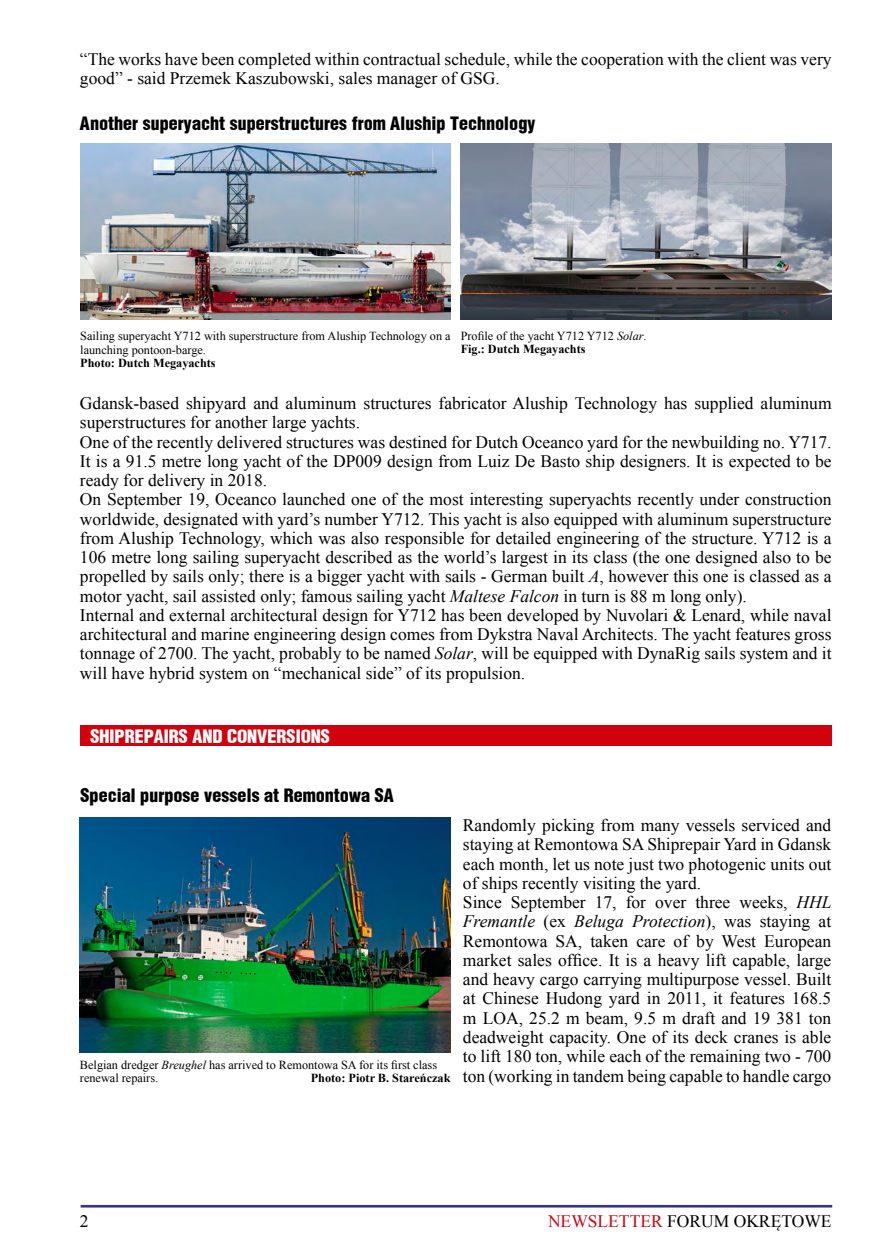
<style>
.page{position:relative;width:893px;height:1241px;background:#fff}
.page>*{position:absolute;margin:0;border:0;box-sizing:border-box;transform-origin:0 0}
.t1{font:18.38px "Switz Cond Blackpl";color:#000}
.t2{font:18.38px "Switz Cond Blackpl";color:#fff}
.t3{font:17.5px/19.2px "Times New Roman";color:#000}
.t4{font:12.25px/13.1px "Times New Roman";color:#000}
.t5{font:700 12.25px "Times New Roman";color:#000}
.s1{font-style:italic}
.s2{font-weight:700}
.s3{color:#d1010e}
</style>
<div class="page">
<hr style="left:81px;top:1204px;width:751px;height:3px;background:#363294">
<div style="left:81px;top:724px;width:751px;height:21px;background:#d1010e"></div>
<img style="left:80px;top:143px;width:371px;height:177px">
<img style="left:461px;top:143px;width:370px;height:176px">
<img style="left:80px;top:817px;width:371px;height:235px">
<p class="t3" style="left:80px;top:49px;width:753px">“The works have been completed within contractual schedule, while the cooperation with the client was very good” - said Przemek Kaszubowski, sales manager of GSG.</p>
<p class="t1" style="left:80px;top:111px;width:457px">Another superyacht superstructures from Aluship Technology</p>
<p class="t4" style="left:80px;top:329px;width:372px">Sailing superyacht Y712 with superstructure from Aluship Technology on a launching pontoon-barge.</p>
<p class="t5" style="left:80px;top:354px;width:137px">Photo: Dutch Megayachts</p>
<p class="t4" style="left:461px;top:329px;width:187px">Profile of the yacht Y712 Y712 <span class="s1">Solar</span>.<br><span class="s2">Fig.: Dutch Megayachts</span></p>
<p class="t3" style="left:80px;top:393px;width:753px">Gdansk-based shipyard and aluminum structures fabricator Aluship Technology has supplied aluminum superstructures for another large yachts.<br>One of the recently delivered structures was destined for Dutch Oceanco yard for the newbuilding no. Y717.<br>It is a 91.5 metre long yacht of the DP009 design from Luiz De Basto ship designers. It is expected to be ready for delivery in 2018.<br>On September 19, Oceanco launched one of the most interesting superyachts recently under construction worldwide, designated with yard’s number Y712. This yacht is also equipped with aluminum superstructure from Aluship Technology, which was also responsible for detailed engineering of the structure. Y712 is a 106 metre long sailing superyacht described as the world’s largest in its class (the one designed also to be propelled by sails only; there is a bigger yacht with sails - German built <span class="s1">A</span>, however this one is classed as a motor yacht, sail assisted only; famous sailing yacht <span class="s1">Maltese Falcon</span> in turn is 88 m long only).<br>Internal and external architectural design for Y712 has been developed by Nuvolari &amp; Lenard, while naval architectural and marine engineering design comes from Dykstra Naval Architects. The yacht features gross tonnage of 2700. The yacht, probably to be named <span class="s1">Solar</span>, will be equipped with DynaRig sails system and it will have hybrid system on “mechanical side” of its propulsion.</p>
<p class="t2" style="left:91px;top:723px;width:241px">SHIPREPAIRS AND CONVERSIONS</p>
<p class="t1" style="left:81px;top:783px;width:315px">Special purpose vessels at Remontowa SA</p>
<p class="t4" style="left:80px;top:1057px;width:359px">Belgian dredger <span class="s1">Breughel</span> has arrived to Remontowa SA for its first class renewal repairs.</p>
<p class="t5" style="left:311px;top:1068px;width:141px">Photo: Piotr B. Stareńczak</p>
<p class="t3" style="left:463px;top:815px;width:370px">Randomly picking from many vessels serviced and staying at Remontowa SA Shiprepair Yard in Gdansk each month, let us note just two photogenic units out of ships recently visiting the yard.<br>Since September 17, for over three weeks, <span class="s1">HHL Fremantle</span> (ex <span class="s1">Beluga Protection</span>), was staying at Remontowa SA, taken care of by West European market sales office. It is a heavy lift capable, large and heavy cargo carrying multipurpose vessel. Built at Chinese Hudong yard in 2011, it features 168.5 m LOA, 25.2 m beam, 9.5 m draft and 19 381 ton deadweight capacity. One of its deck cranes is able to lift 180 ton, while each of the remaining two - 700 ton (working in tandem being capable to handle cargo</p>
<p class="t3" style="left:80px;top:1210px;width:10px">2</p>
<p class="t3" style="left:548px;top:1210px;width:285px"><span class="s3">NEWSLETTER</span> FORUM OKRĘTOWE</p>
</div>
